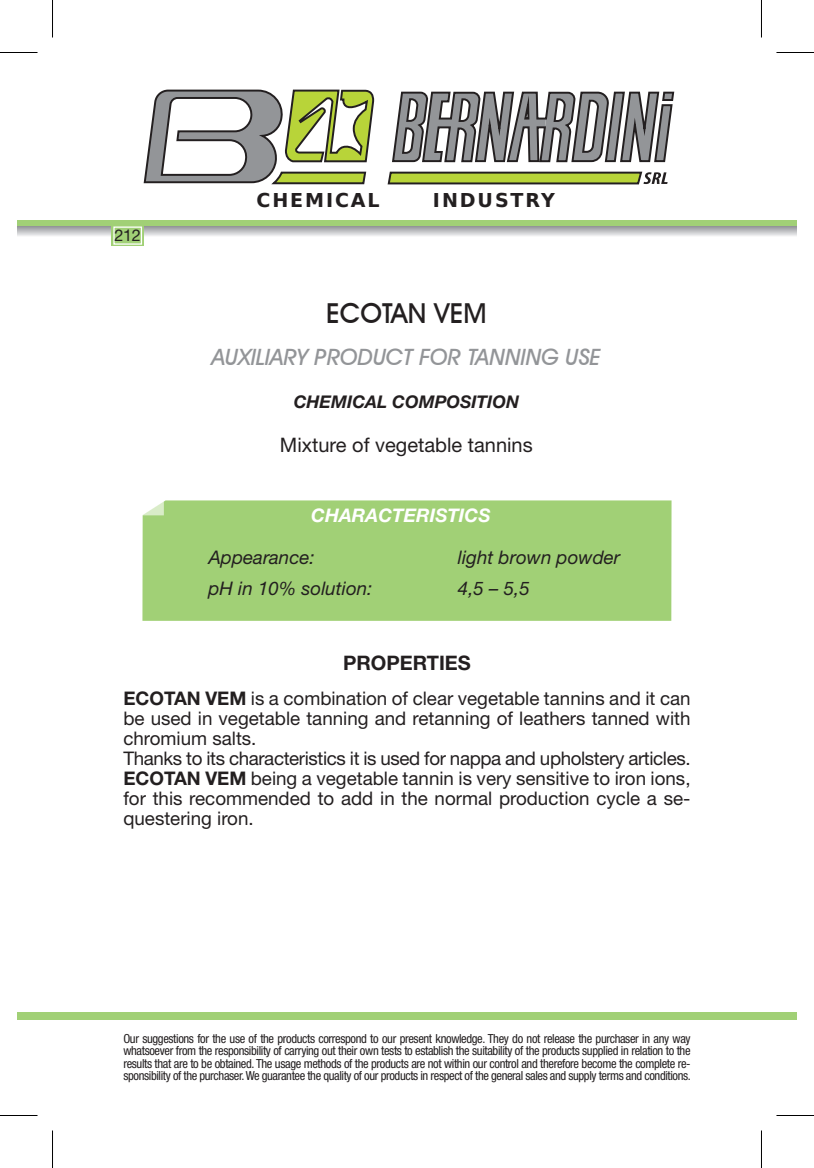
<style>
.page{position:relative;width:814px;height:1168px;background:#fff}
.page>*{position:absolute;margin:0;border:0;box-sizing:border-box;transform-origin:0 0}
.t1{font:500 27.5px "Avant Garde IT Cby BT";color:#231f20}
.t2{font:italic 500 22.5px "Avant Garde IT Cby BT";color:#939598}
.t3{font:20px "Helvetica Neue LT Std";color:#231f20}
.t4{font:700 20px "Helvetica Neue LT Std";color:#231f20}
.t5{font:700 19px "Bitstream Vera Sans";letter-spacing:.1em;color:#231f20}
.t6{font:18.75px/20px "Helvetica Neue LT Std";color:#231f20}
.t7{font:italic 18.75px "Helvetica Neue LT Std";color:#231f20}
.t8{font:italic 700 18.75px "Helvetica Neue LT Std";color:#fff}
.t9{font:italic 700 17.5px "Helvetica Neue LT Std";color:#231f20}
.t10{font:16.25px "Helvetica Neue LT Std";color:#231f20}
.t11{font:condensed 12.5px/12.5px "Helvetica Neue LT Std";letter-spacing:-.03em;color:#231f20;text-align:justify}
.s1{font-weight:700}
</style>
<div class="page">
<div style="left:761px;top:220px;width:36px;height:8px;background:#a1d076"></div>
<div style="left:17px;top:220px;width:744px;height:8px;background:#a1d076"></div>
<svg style="left:761px;top:226px;width:36px;height:10px"></svg>
<svg style="left:17px;top:226px;width:744px;height:10px;background:#bfc0c2"></svg>
<svg style="left:143px;top:91px;width:532px;height:93px"></svg>
<svg style="left:145px;top:89px;width:230px;height:96px"></svg>
<svg style="left:386px;top:171px;width:281px;height:14px;background:#95a44e"></svg>
<div style="left:761px;top:1012px;width:36px;height:8px;background:#a1d076"></div>
<div style="left:17px;top:1012px;width:744px;height:8px;background:#a1d076"></div>
<div style="left:111px;top:225px;width:33px;height:21px;background:#a1d076"></div>
<div style="left:113px;top:226px;width:29px;height:19px;background:#a1d076;border:1px solid #fff"></div>
<div style="left:142px;top:500px;width:529px;height:121px;background:#a1d076"></div>
<svg style="left:142px;top:501px;width:22px;height:14px"></svg>
<hr style="left:0;top:52px;width:38px;height:1px;background:#000">
<hr style="left:776px;top:52px;width:38px;height:1px;background:#000">
<hr style="left:0;top:1115px;width:38px;height:1px;background:#000">
<hr style="left:776px;top:1115px;width:38px;height:1px;background:#000">
<hr style="left:52px;top:0;width:1px;height:38px;background:#000">
<hr style="left:52px;top:1130px;width:1px;height:38px;background:#000">
<hr style="left:761px;top:0;width:1px;height:38px;background:#000">
<hr style="left:761px;top:1130px;width:1px;height:38px;background:#000">
<h3 class="t10" style="left:114px;top:226px;width:28px">212</h3>
<h3 class="t5" style="left:256px;top:189px;width:125px">CHEMICAL</h3>
<h3 class="t5" style="left:433px;top:189px;width:123px">INDUSTRY</h3>
<h1 class="t1" style="left:326px;top:297px;width:162px">ECOTAN VEM</h1>
<h2 class="t2" style="left:212px;top:343px;width:391px">AUXILIARY PRODUCT FOR TANNING USE</h2>
<h3 class="t9" style="left:294px;top:391px;width:227px">CHEMICAL COMPOSITION</h3>
<h3 class="t3" style="left:280px;top:433px;width:254px">Mixture of vegetable tannins</h3>
<h3 class="t8" style="left:311px;top:504px;width:181px">CHARACTERISTICS</h3>
<h3 class="t7" style="left:208px;top:546px;width:108px">Appearance:</h3>
<h3 class="t7" style="left:458px;top:546px;width:164px">light brown powder</h3>
<h3 class="t7" style="left:208px;top:577px;width:165px">pH in 10% solution:</h3>
<h3 class="t7" style="left:458px;top:577px;width:73px">4,5 – 5,5</h3>
<h3 class="t4" style="left:343px;top:650px;width:129px">PROPERTIES</h3>
<p class="t6" style="left:123px;top:688px;width:568px"><span class="s1">ECOTAN VEM</span> is a combination of clear vegetable tannins and it can be used in vegetable tanning and retanning of leathers tanned with chromium salts.<br>Thanks to its characteristics it is used for nappa and upholstery articles.<br><span class="s1">ECOTAN VEM</span> being a vegetable tannin is very sensitive to iron ions, for this recommended to add in the normal production cycle a se&shy;questering iron.</p>
<p class="t11" style="left:123px;top:1032px;width:569px">Our suggestions for the use of the products correspond to our present knowledge. They do not release the purchaser in any way whatsoever from the responsibility of carrying out their own tests to establish the suitability of the products supplied in relation to the results that are to be obtained. The usage methods of the products are not within our control and therefore become the complete re&shy;sponsibility of the purchaser. We guarantee the quality of our products in respect of the general sales and supply terms and conditions.</p>
</div>
